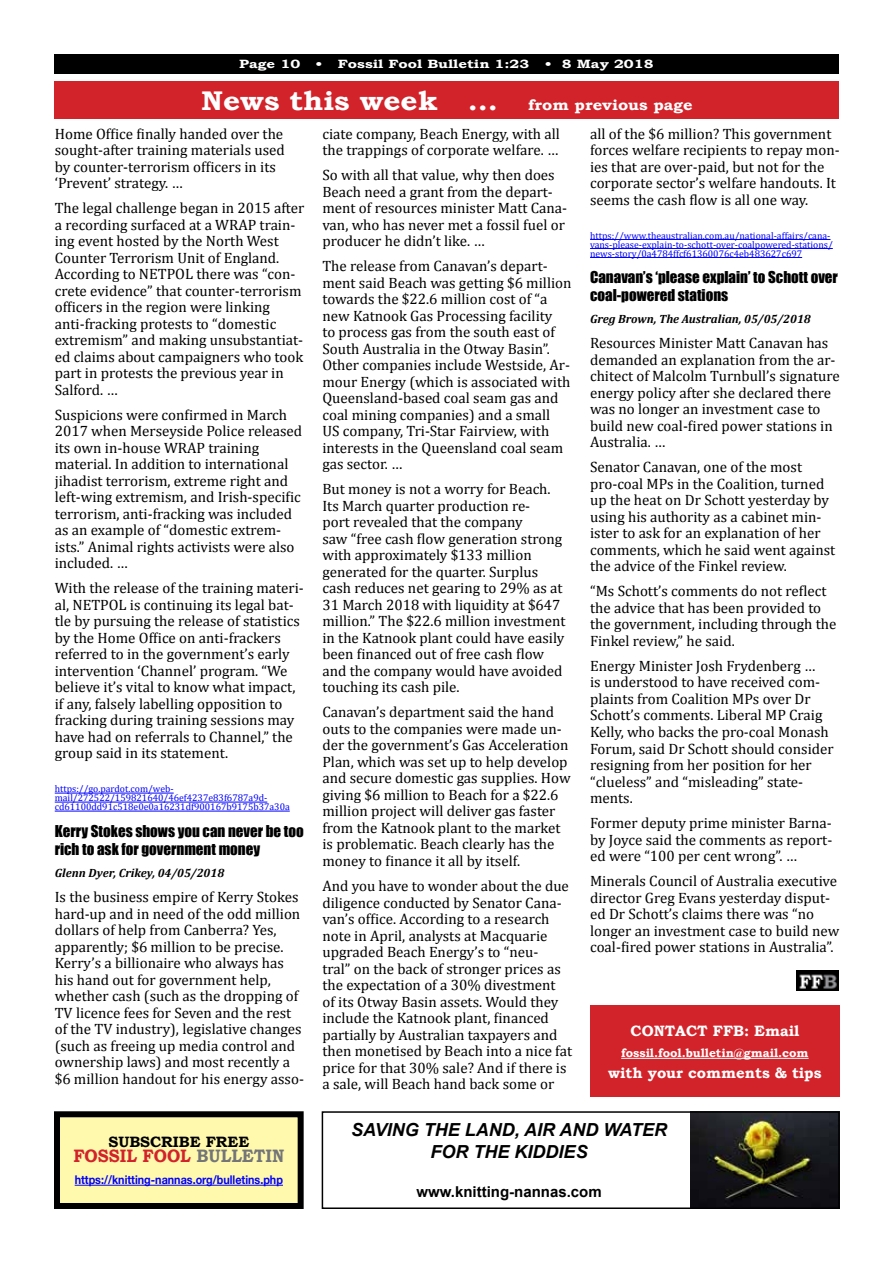
<style>
.page{position:relative;width:893px;height:1263px;background:#fff}
.page>*{position:absolute;margin:0;border:0;box-sizing:border-box;transform-origin:0 0}
.t1{font:italic 700 18px/21.6px "Arial";color:#000;text-align:center}
.t2{font:700 18px "Bookman Old Style";color:#d2232a;scale:.92 1}
.t3{font:15px/16.5px "Cambria";color:#000}
.t4{font:15px/18px "Impact";color:#000}
.t5{font:700 15px "Bookman Old Style";color:#fff}
.t6{font:700 15px "Bookman Old Style";color:#fff;scale:1.1 1}
.t7{font:700 15px "Arial";color:#000}
.t8{font:700 15px "Bookman Old Style";color:#000}
.t9{font:italic 700 12px "Cambria";color:#000}
.t10{font:700 12px "Helvetica Neue";color:#00f;scale:.9 1}
.t11{font:700 12px "Bookman Old Style";color:#fff;scale:1.25 1}
.t12{font:700 12px "Bookman Old Style";color:#fff}
.t13{font:9.75px/9px "Cambria";color:#00f}
.s1{font-size:27px}
.s2{color:#737577}
</style>
<div class="page">
<div style="left:54px;top:54px;width:785px;height:20px;background:#000"></div>
<hr style="left:55px;top:793px;width:119px;height:1px;background:#00f">
<hr style="left:55px;top:802px;width:212px;height:1px;background:#00f">
<hr style="left:55px;top:811px;width:235px;height:1px;background:#00f">
<hr style="left:590px;top:239px;width:240px;height:1px;background:#00f">
<hr style="left:590px;top:248px;width:243px;height:1px;background:#00f">
<hr style="left:590px;top:257px;width:212px;height:1px;background:#00f">
<img style="left:691px;top:1114px;width:146px;height:92px">
<div style="left:322px;top:1111px;width:518px;height:98px;border:2px solid #000"></div>
<div style="left:55px;top:82px;width:784px;height:37px;background:#d2232a"></div>
<div style="left:57px;top:1114px;width:244px;height:92px;background:#fff9ae"></div>
<hr style="left:75px;top:1185px;width:208px;height:1px;background:#00f">
<div style="left:54px;top:1111px;width:250px;height:98px;border:6px solid #000"></div>
<div style="left:590px;top:1006px;width:250px;height:91px;background:#d2232a"></div>
<hr style="left:621px;top:1058px;width:188px;height:1px;background:#fff">
<img style="left:796px;top:971px;width:43px;height:19px">
<p class="t11" style="left:239px;top:57px;width:50px">Page 10</p>
<p class="t11" style="left:316px;top:57px;width:173px">• Fossil Fool Bulletin 1:23</p>
<p class="t11" style="left:545px;top:57px;width:89px">• 8 May 2018</p>
<p class="t6" style="left:201px;top:96px;width:448px"><span class="s1">News this week ...</span> from previous page</p>
<p class="t3" style="left:55px;top:125px;width:232px">Home Office finally handed over the sought-after training materials used by counter-terrorism officers in its ‘Prevent’ strategy. …</p>
<p class="t3" style="left:55px;top:200px;width:251px">The legal challenge began in 2015 after a recording surfaced at a WRAP train&shy;ing event hosted by the North West Counter Terrorism Unit of England.<br>According to NETPOL there was “con&shy;crete evidence” that counter-terrorism officers in the region were linking anti-fracking protests to “domestic extremism” and making unsubstantiat&shy;ed claims about campaigners who took part in protests the previous year in Salford. …</p>
<p class="t3" style="left:55px;top:406px;width:249px">Suspicions were confirmed in March 2017 when Merseyside Police released its own in-house WRAP training material. In addition to international jihadist terrorism, extreme right and left-wing extremism, and Irish-specific terrorism, anti-fracking was included as an example of “domestic extrem&shy;ists.” Animal rights activists were also included. …</p>
<p class="t3" style="left:55px;top:580px;width:251px">With the release of the training materi&shy;al, NETPOL is continuing its legal bat&shy;tle by pursuing the release of statistics by the Home Office on anti-frackers referred to in the government’s early intervention ‘Channel’ program. “We believe it’s vital to know what impact, if any, falsely labelling opposition to fracking during training sessions may have had on referrals to Channel,” the group said in its statement.</p>
<p class="t13" style="left:55px;top:785px;width:237px">https://go.pardot.com/web&shy;mail/272522/159821640/46ef4237e83f6787a9d&shy;cd61100dd91c518e0e0a16231df900167b9175b37a30a</p>
<p class="t4" style="left:55px;top:822px;width:251px">Kerry Stokes shows you can never be too rich to ask for government money</p>
<p class="t9" style="left:55px;top:865px;width:171px">Glenn Dyer, Crikey, 04/05/2018</p>
<p class="t3" style="left:55px;top:888px;width:251px">Is the business empire of Kerry Stokes hard-up and in need of the odd million dollars of help from Canberra? Yes, apparently; $6 million to be precise.<br>Kerry’s a billionaire who always has his hand out for government help, whether cash (such as the dropping of TV licence fees for Seven and the rest of the TV industry), legislative changes (such as freeing up media control and ownership laws) and most recently a $6 million handout for his energy asso-</p>
<p class="t8" style="left:108px;top:1133px;width:142px">SUBSCRIBE FREE</p>
<p class="t2" style="left:73px;top:1145px;width:231px">FOSSIL FOOL <span class="s2">BULLETIN</span></p>
<p class="t10" style="left:75px;top:1170px;width:233px">https://knitting-nannas.org/bulletins.php</p>
<p class="t3" style="left:322px;top:125px;width:239px">ciate company, Beach Energy, with all the trappings of corporate welfare. …</p>
<p class="t3" style="left:322px;top:167px;width:246px">So with all that value, why then does Beach need a grant from the depart&shy;ment of resources minister Matt Cana&shy;van, who has never met a fossil fuel or producer he didn’t like. …</p>
<p class="t3" style="left:322px;top:258px;width:251px">The release from Canavan’s depart&shy;ment said Beach was getting $6 million towards the $22.6 million cost of “a new Katnook Gas Processing facility<br>to process gas from the south east of South Australia in the Otway Basin”.<br>Other companies include Westside, Ar&shy;mour Energy (which is associated with Queensland-based coal seam gas and coal mining companies) and a small<br>US company, Tri-Star Fairview, with interests in the Queensland coal seam gas sector. …</p>
<p class="t3" style="left:322px;top:481px;width:244px">But money is not a worry for Beach.<br>Its March quarter production re-<br>port revealed that the company<br>saw “free cash flow generation strong with approximately $133 million generated for the quarter. Surplus cash reduces net gearing to 29% as at 31 March 2018 with liquidity at $647 million.” The $22.6 million investment in the Katnook plant could have easily been financed out of free cash flow and the company would have avoided touching its cash pile.</p>
<p class="t3" style="left:322px;top:704px;width:250px">Canavan’s department said the hand outs to the companies were made un&shy;der the government’s Gas Acceleration Plan, which was set up to help develop and secure domestic gas supplies. How giving $6 million to Beach for a $22.6 million project will deliver gas faster from the Katnook plant to the market is problematic. Beach clearly has the money to finance it all by itself.</p>
<p class="t3" style="left:322px;top:877px;width:251px">And you have to wonder about the due diligence conducted by Senator Cana&shy;van’s office. According to a research note in April, analysts at Macquarie upgraded Beach Energy’s to “neu-<br>tral” on the back of stronger prices as the expectation of a 30% divestment<br>of its Otway Basin assets. Would they include the Katnook plant, financed partially by Australian taxpayers and then monetised by Beach into a nice fat price for that 30% sale? And if there is a sale, will Beach hand back some or</p>
<p class="t3" style="left:590px;top:125px;width:251px">all of the $6 million? This government forces welfare recipients to repay mon&shy;ies that are over-paid, but not for the corporate sector’s welfare handouts. It seems the cash flow is all one way.</p>
<p class="t13" style="left:590px;top:231px;width:244px">https://www.theaustralian.com.au/national-affairs/cana&shy;vans-please-explain-to-schott-over-coalpowered-stations/ news-story/0a4784ffcf61360076c4eb483627c697</p>
<p class="t4" style="left:590px;top:268px;width:249px">Canavan’s ‘please explain’ to Schott over coal-powered stations</p>
<p class="t9" style="left:590px;top:312px;width:222px">Greg Brown, The Australian, 05/05/2018</p>
<p class="t3" style="left:590px;top:335px;width:251px">Resources Minister Matt Canavan has demanded an explanation from the ar&shy;chitect of Malcolm Turnbull’s signature energy policy after she declared there was no longer an investment case to build new coal-fired power stations in Australia. …</p>
<p class="t3" style="left:590px;top:459px;width:247px">Senator Canavan, one of the most pro-coal MPs in the Coalition, turned up the heat on Dr Schott yesterday by using his authority as a cabinet min&shy;ister to ask for an explanation of her comments, which he said went against the advice of the Finkel review.</p>
<p class="t3" style="left:590px;top:583px;width:248px">“Ms Schott’s comments do not reflect the advice that has been provided to the government, including through the Finkel review,” he said.</p>
<p class="t3" style="left:590px;top:657px;width:245px">Energy Minister Josh Frydenberg …<br>is understood to have received com&shy;plaints from Coalition MPs over Dr<br>Schott’s comments. Liberal MP Craig<br>Kelly, who backs the pro-coal Monash<br>Forum, said Dr Schott should consider resigning from her position for her “clueless” and “misleading” state&shy;ments.</p>
<p class="t3" style="left:590px;top:814px;width:244px;text-align:justify">Former deputy prime minister Barna&shy;by Joyce said the comments as report&shy;ed were “100 per cent wrong”. …</p>
<p class="t3" style="left:590px;top:872px;width:251px">Minerals Council of Australia executive director Greg Evans yesterday disput&shy;ed Dr Schott’s claims there was “no longer an investment case to build new coal-fired power stations in Australia”.</p>
<p class="t5" style="left:631px;top:1022px;width:170px">CONTACT FFB: Email</p>
<p class="t12" style="left:621px;top:1045px;width:189px">fossil.fool.bulletin@gmail.com</p>
<p class="t5" style="left:608px;top:1063px;width:215px">with your comments &amp; tips</p>
<p class="t1" style="left:351px;top:1120px;width:317px">SAVING THE LAND, AIR AND WATER<br>FOR THE KIDDIES</p>
<p class="t7" style="left:416px;top:1182px;width:187px">www.knitting-nannas.com</p>
</div>
